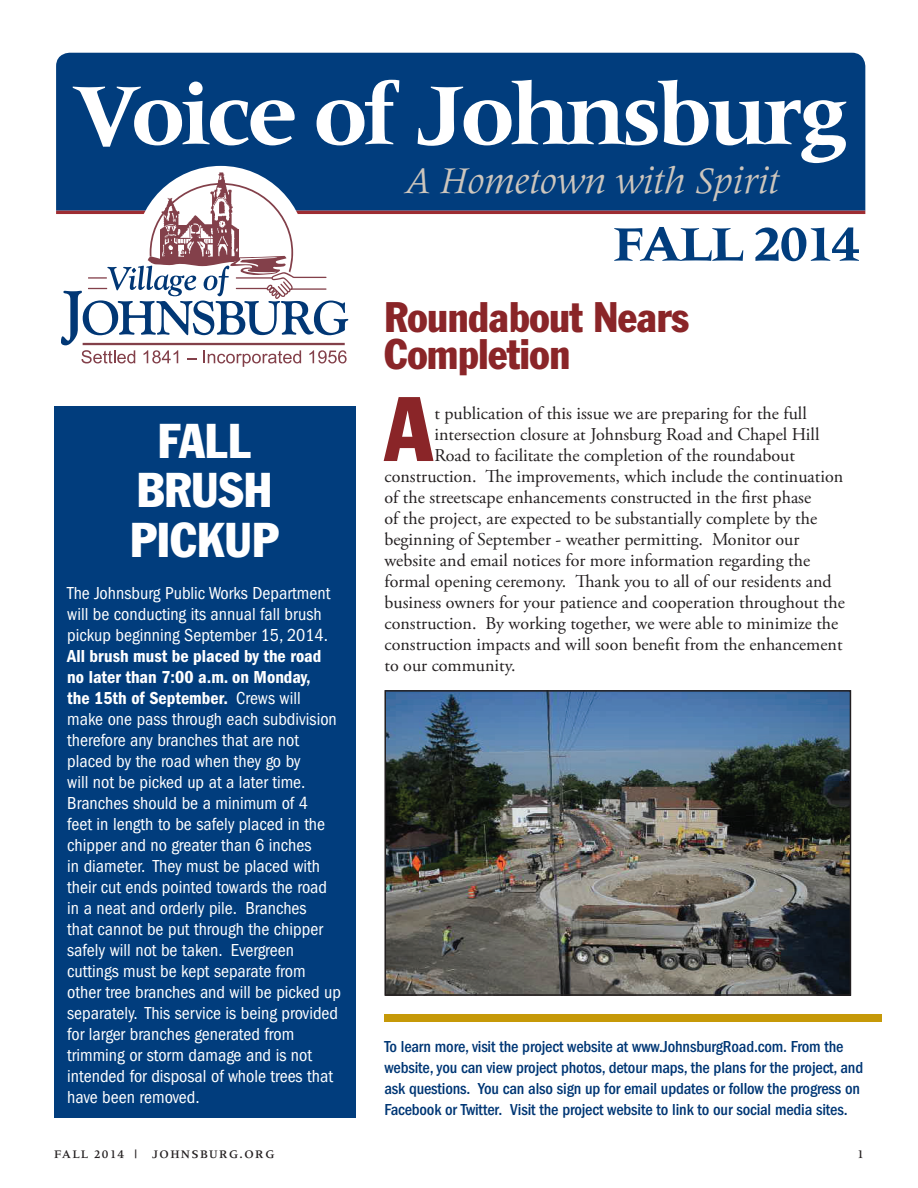
<style>
.page{position:relative;width:918px;height:1188px;background:#fff}
.page>*{position:absolute;margin:0;border:0;box-sizing:border-box;transform-origin:0 0}
.t1{font:700 90px "Meridien";letter-spacing:-.05em;color:#fff}
.t2{font:condensed 89.85px "Franklin Gothic";color:#8a2528}
.t3{font:700 51px "Meridien";letter-spacing:-.05em;color:#013d7d}
.t4{font:condensed 48px/49.5px "Franklin Gothic";color:#fff;text-align:center}
.t5{font:condensed 42px/37.5px "Franklin Gothic";letter-spacing:-.01em;color:#8a2528}
.t6{font:italic 39px "Meridien";letter-spacing:-.01em;color:#cdc6bd}
.t7{font:condensed 18px/21px "Franklin Gothic";color:#fff}
.t8{font:18px "Adobe Garamond Pro";color:#231f20}
.t9{font:500 condensed 16.5px/21px "Franklin Gothic";letter-spacing:-.01em;color:#013775}
.t10{font:500 12px "Meridien";letter-spacing:.1em;color:#231f20}
.s1{font-weight:600}
</style>
<div class="page">
<div style="left:56px;top:53px;width:809px;height:158px;background:#013d7d"></div>
<hr style="left:56px;top:211px;width:809px;height:3px;background:#9e2d32">
<img style="left:161px;top:172px;width:78px;height:7px">
<svg style="left:61px;top:179px;width:287px;height:188px"></svg>
<hr style="left:83px;top:343px;width:262px;height:2px;background:#83404a">
<div style="left:384px;top:1014px;width:498px;height:8px;background:#c69908"></div>
<div style="left:54px;top:406px;width:301px;height:712px;background:#013d7d"></div>
<img style="left:387px;top:693px;width:461px;height:300px">
<div style="left:384px;top:690px;width:467px;height:306px;border:2px solid #231f20"></div>
<h1 class="t1" style="left:72px;top:63px;width:778px">Voice of Johnsburg</h1>
<h3 class="t6" style="left:405px;top:160px;width:376px">A Hometown with Spirit</h3>
<h3 class="t3" style="left:614px;top:215px;width:248px">FALL 2014</h3>
<h3 class="t4" style="left:130px;top:416px;width:150px">FALL<br>BRUSH<br>PICKUP</h3>
<p class="t7" style="left:67px;top:582px;width:265px">The Johnsburg Public Works Department will be conducting its annual fall brush pickup beginning September 15, 2014.</p>
<p class="t7" style="left:67px;top:645px;width:275px"><span class="s1">All brush must be placed by the road no later than 7:00 a.m. on Monday,<br>the 15th of September.</span> Crews will make one pass through each subdivision therefore any branches that are not placed by the road when they go by<br>will not be picked up at a later time.<br>Branches should be a minimum of 4<br>feet in length to be safely placed in the chipper and no greater than 6 inches<br>in diameter. They must be placed with their cut ends pointed towards the road in a neat and orderly pile. Branches<br>that cannot be put through the chipper safely will not be taken. Evergreen cuttings must be kept separate from other tree branches and will be picked up separately. This service is being provided for larger branches generated from trimming or storm damage and is not intended for disposal of whole trees that have been removed.</p>
<h3 class="t5" style="left:384px;top:298px;width:306px">Roundabout Nears<br>Completion</h3>
<h2 class="t2" style="left:384px;top:374px;width:50px">A</h2>
<p class="t8" style="left:435px;top:403px;width:374px">t publication of this issue we are preparing for the full</p>
<p class="t8" style="left:435px;top:424px;width:386px">intersection closure at Johnsburg Road and Chapel Hill</p>
<p class="t8" style="left:435px;top:445px;width:362px">Road to facilitate the completion of the roundabout</p>
<p class="t8" style="left:384px;top:466px;width:460px">construction. The improvements, which include the continuation</p>
<p class="t8" style="left:384px;top:487px;width:428px">of the streetscape enhancements constructed in the first phase</p>
<p class="t8" style="left:384px;top:508px;width:434px">of the project, are expected to be substantially complete by the</p>
<p class="t8" style="left:384px;top:529px;width:417px">beginning of September - weather permitting. Monitor our</p>
<p class="t8" style="left:384px;top:550px;width:427px">website and email notices for more information regarding the</p>
<p class="t8" style="left:384px;top:571px;width:449px">formal opening ceremony. Thank you to all of our residents and</p>
<p class="t8" style="left:384px;top:592px;width:462px">business owners for your patience and cooperation throughout the</p>
<p class="t8" style="left:384px;top:613px;width:455px">construction. By working together, we were able to minimize the</p>
<p class="t8" style="left:384px;top:634px;width:460px">construction impacts and will soon benefit from the enhancement</p>
<p class="t8" style="left:384px;top:655px;width:133px">to our community.</p>
<p class="t9" style="left:384px;top:1036px;width:480px">To learn more, visit the project website at www.JohnsburgRoad.com. From the website, you can view project photos, detour maps, the plans for the project, and ask questions. You can also sign up for email updates or follow the progress on Facebook or Twitter. Visit the project website to link to our social media sites.</p>
<p class="t10" style="left:54px;top:1147px;width:222px">FALL 2014 | JOHNSBURG.ORG</p>
<p class="t10" style="left:857px;top:1147px;width:8px">1</p>
</div>
